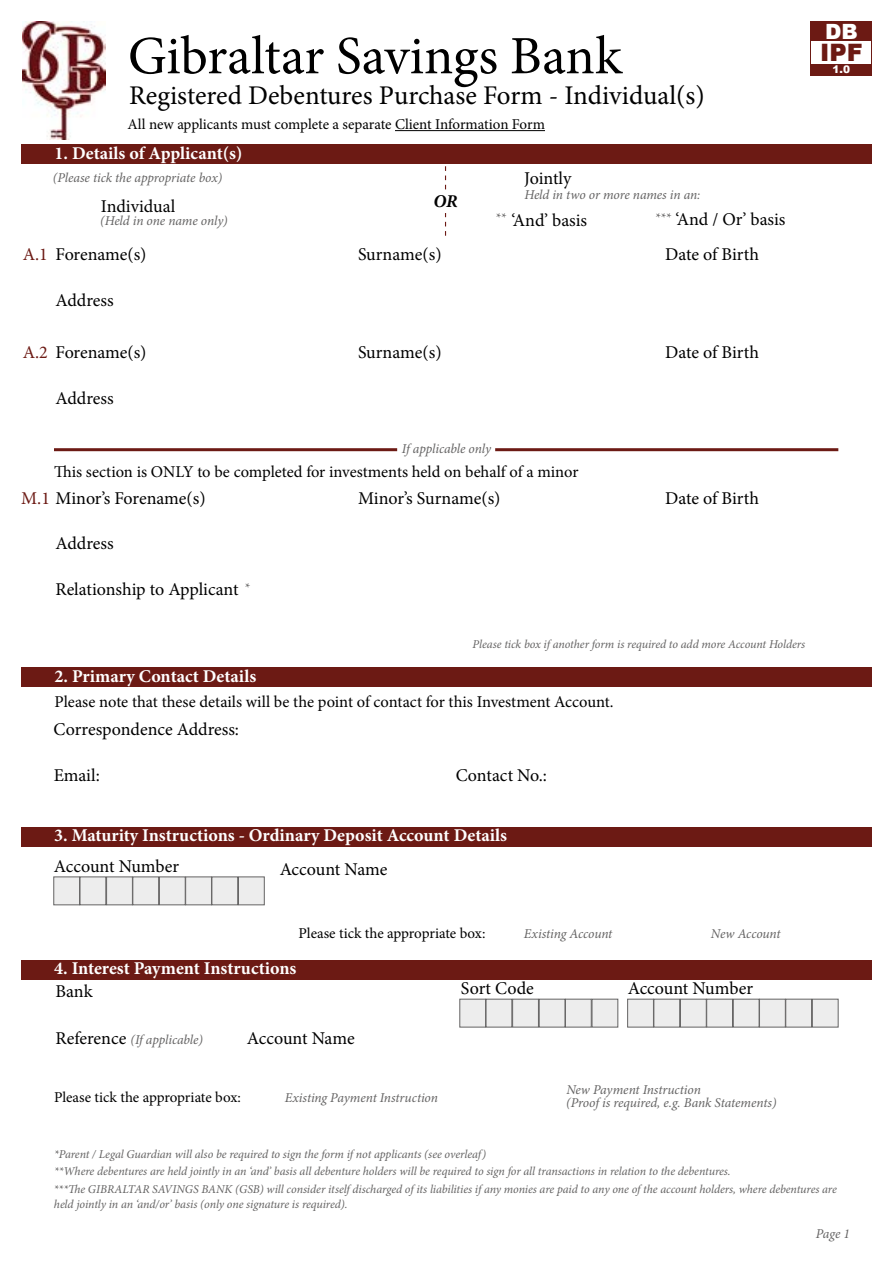
<style>
.page{position:relative;width:893px;height:1263px;background:#fff}
.page>*{position:absolute;margin:0;border:0;box-sizing:border-box;transform-origin:0 0}
.t1{font:54px "Minion Pro";color:#000}
.t2{font:27px "Minion Pro";color:#000}
.t3{font:900 24px "Arial";color:#6c1a14}
.t4{font:900 21px "Arial";color:#fff}
.t5{font:18px "Minion Pro";letter-spacing:-.005em;color:#000}
.t6{font:700 18px "Minion Pro";color:#fff}
.t7{font:italic 700 18px "Minion Pro";color:#000}
.t8{font:16.5px "Minion Pro";letter-spacing:-.005em;color:#000}
.t9{font:15px "Minion Pro";letter-spacing:-.005em;color:#000}
.t10{font:italic 13.5px "Minion Pro";letter-spacing:-.01em;color:#646363}
.t11{font:italic 12px/14.4px "Minion Pro";letter-spacing:-.01em;color:#646363}
.t12{font:900 10.5px "Arial";color:#fff}
.s1{color:#6c1a14}
.s2{font-style:normal;font-size:18px;color:#000}
</style>
<div class="page">
<img style="left:23px;top:21px;width:82px;height:119px">
<div style="left:22px;top:144px;width:850px;height:19px;background:#6c1a14"></div>
<div style="left:22px;top:667px;width:850px;height:19px;background:#6c1a14"></div>
<div style="left:21px;top:827px;width:851px;height:20px;background:#6c1a14"></div>
<hr style="left:395px;top:130px;width:150px;height:1px;background:#000">
<hr style="left:54px;top:448px;width:343px;height:3px;background:#6c1a14">
<hr style="left:495px;top:448px;width:343px;height:3px;background:#6c1a14">
<svg style="left:445px;top:166px;width:1px;height:70px"></svg>
<div style="left:423px;top:194px;width:45px;height:18px;background:#fff"></div>
<div style="left:21px;top:960px;width:851px;height:20px;background:#6c1a14"></div>
<div style="left:811px;top:21px;width:61px;height:54px;background:#6c1a14"></div>
<div style="left:812px;top:41px;width:59px;height:23px;background:#fff"></div>
<div style="left:53px;top:876px;width:27px;height:29px;background:#ededed;border:1px solid #646363"></div>
<div style="left:80px;top:876px;width:26px;height:29px;background:#ededed;border:1px solid #646363"></div>
<div style="left:106px;top:876px;width:27px;height:29px;background:#ededed;border:1px solid #646363"></div>
<div style="left:185px;top:876px;width:27px;height:29px;background:#ededed;border:1px solid #646363"></div>
<div style="left:132px;top:876px;width:27px;height:29px;background:#ededed;border:1px solid #646363"></div>
<div style="left:212px;top:876px;width:26px;height:29px;background:#ededed;border:1px solid #646363"></div>
<div style="left:159px;top:876px;width:27px;height:29px;background:#ededed;border:1px solid #646363"></div>
<div style="left:238px;top:876px;width:27px;height:29px;background:#ededed;border:1px solid #646363"></div>
<div style="left:459px;top:999px;width:27px;height:28px;background:#ededed;border:1px solid #646363"></div>
<div style="left:539px;top:999px;width:26px;height:28px;background:#ededed;border:1px solid #646363"></div>
<div style="left:486px;top:999px;width:26px;height:28px;background:#ededed;border:1px solid #646363"></div>
<div style="left:565px;top:999px;width:27px;height:28px;background:#ededed;border:1px solid #646363"></div>
<div style="left:512px;top:999px;width:27px;height:28px;background:#ededed;border:1px solid #646363"></div>
<div style="left:592px;top:999px;width:26px;height:28px;background:#ededed;border:1px solid #646363"></div>
<div style="left:627px;top:999px;width:27px;height:28px;background:#ededed;border:1px solid #646363"></div>
<div style="left:653px;top:999px;width:27px;height:28px;background:#ededed;border:1px solid #646363"></div>
<div style="left:680px;top:999px;width:27px;height:28px;background:#ededed;border:1px solid #646363"></div>
<div style="left:759px;top:999px;width:27px;height:28px;background:#ededed;border:1px solid #646363"></div>
<div style="left:706px;top:999px;width:27px;height:28px;background:#ededed;border:1px solid #646363"></div>
<div style="left:785px;top:999px;width:27px;height:28px;background:#ededed;border:1px solid #646363"></div>
<div style="left:733px;top:999px;width:26px;height:28px;background:#ededed;border:1px solid #646363"></div>
<div style="left:812px;top:999px;width:26px;height:28px;background:#ededed;border:1px solid #646363"></div>
<h1 class="t1" style="left:128px;top:20px;width:495px">Gibraltar Savings Bank</h1>
<h2 class="t2" style="left:129px;top:78px;width:577px">Registered Debentures Purchase Form - Individual(s)</h2>
<p class="t9" style="left:128px;top:114px;width:419px">All new applicants must complete a separate Client Information Form</p>
<h3 class="t6" style="left:55px;top:141px;width:189px">1. Details of Applicant(s)</h3>
<p class="t10" style="left:53px;top:169px;width:171px">(Please tick the appropriate box)</p>
<h3 class="t5" style="left:101px;top:194px;width:76px">Individual</h3>
<p class="t10" style="left:100px;top:211px;width:129px">(Held in one name only)</p>
<h3 class="t7" style="left:433px;top:189px;width:26px">OR</h3>
<h3 class="t5" style="left:524px;top:166px;width:49px">Jointly</h3>
<h3 class="t5" style="left:511px;top:208px;width:77px">‘And’ basis</h3>
<h3 class="t5" style="left:655px;top:207px;width:132px"><sup>***</sup> ‘And / Or’ basis</h3>
<p class="t10" style="left:524px;top:186px;width:178px">Held in two or more names in an:</p>
<p class="t10" style="left:495px;top:208px;width:12px">**</p>
<h3 class="t5" style="left:23px;top:242px;width:125px"><span class="s1">A.1</span> Forename(s)</h3>
<h3 class="t5" style="left:358px;top:242px;width:85px">Surname(s)</h3>
<h3 class="t5" style="left:665px;top:242px;width:95px">Date of Birth</h3>
<h3 class="t5" style="left:56px;top:288px;width:60px">Address</h3>
<h3 class="t5" style="left:23px;top:340px;width:125px"><span class="s1">A.2</span> Forename(s)</h3>
<h3 class="t5" style="left:358px;top:340px;width:85px">Surname(s)</h3>
<h3 class="t5" style="left:665px;top:340px;width:95px">Date of Birth</h3>
<h3 class="t5" style="left:55px;top:386px;width:60px">Address</h3>
<p class="t10" style="left:402px;top:440px;width:91px">If applicable only</p>
<h3 class="t8" style="left:54px;top:460px;width:526px">This section is ONLY to be completed for investments held on behalf of a minor</h3>
<h3 class="t5" style="left:21px;top:486px;width:186px"><span class="s1">M.1</span> Minor’s Forename(s)</h3>
<h3 class="t5" style="left:358px;top:486px;width:144px">Minor’s Surname(s)</h3>
<h3 class="t5" style="left:665px;top:486px;width:95px">Date of Birth</h3>
<h3 class="t5" style="left:55px;top:531px;width:60px">Address</h3>
<h3 class="t5" style="left:56px;top:577px;width:195px">Relationship to Applicant <sup>*</sup></h3>
<h3 class="t6" style="left:55px;top:663px;width:203px">2. Primary Contact Details</h3>
<p class="t11" style="left:473px;top:636px;width:334px">Please tick box if another form is required to add more Account Holders</p>
<h3 class="t8" style="left:55px;top:690px;width:561px">Please note that these details will be the point of contact for this Investment Account.</h3>
<h3 class="t5" style="left:54px;top:717px;width:187px">Correspondence Address:</h3>
<h3 class="t5" style="left:54px;top:763px;width:48px">Email:</h3>
<h3 class="t5" style="left:456px;top:763px;width:93px">Contact No.:</h3>
<h3 class="t4" style="left:825px;top:16px;width:34px">DB</h3>
<p class="t12" style="left:833px;top:62px;width:19px">1.0</p>
<h3 class="t3" style="left:820px;top:35px;width:44px">IPF</h3>
<h3 class="t6" style="left:54px;top:823px;width:454px">3. Maturity Instructions - Ordinary Deposit Account Details</h3>
<h3 class="t5" style="left:280px;top:857px;width:109px">Account Name</h3>
<h3 class="t5" style="left:54px;top:854px;width:127px">Account Number</h3>
<p class="t9" style="left:298px;top:923px;width:188px">Please tick the appropriate box:</p>
<p class="t10" style="left:524px;top:924px;width:90px">Existing Account</p>
<p class="t10" style="left:711px;top:924px;width:71px">New Account</p>
<h3 class="t6" style="left:54px;top:956px;width:244px">4. Interest Payment Instructions</h3>
<h3 class="t5" style="left:56px;top:979px;width:39px">Bank</h3>
<p class="t10" style="left:56px;top:1030px;width:149px"><span class="s2">Reference</span> (If applicable)</p>
<h3 class="t5" style="left:247px;top:1026px;width:109px">Account Name</h3>
<h3 class="t5" style="left:461px;top:976px;width:74px">Sort Code</h3>
<h3 class="t5" style="left:628px;top:976px;width:127px">Account Number</h3>
<p class="t10" style="left:566px;top:1081px;width:136px">New Payment Instruction</p>
<p class="t9" style="left:54px;top:1087px;width:188px">Please tick the appropriate box:</p>
<p class="t10" style="left:566px;top:1093px;width:212px">(Proof is required, e.g. Bank Statements)</p>
<p class="t10" style="left:285px;top:1088px;width:155px">Existing Payment Instruction</p>
<p class="t11" style="left:54px;top:1147px;width:433px">*Parent / Legal Guardian will also be required to sign the form if not applicants (see overleaf)</p>
<p class="t11" style="left:54px;top:1164px;width:678px">**Where debentures are held jointly in an ‘and’ basis all debenture holders will be required to sign for all transactions in relation to the debentures.</p>
<p class="t11" style="left:54px;top:1182px;width:784px">***The GIBRALTAR SAVINGS BANK (GSB) will consider itself discharged of its liabilities if any monies are paid to any one of the account holders, where debentures are held jointly in an ‘and/or’ basis (only one signature is required).</p>
<p class="t10" style="left:816px;top:1224px;width:36px">Page 1</p>
</div>
